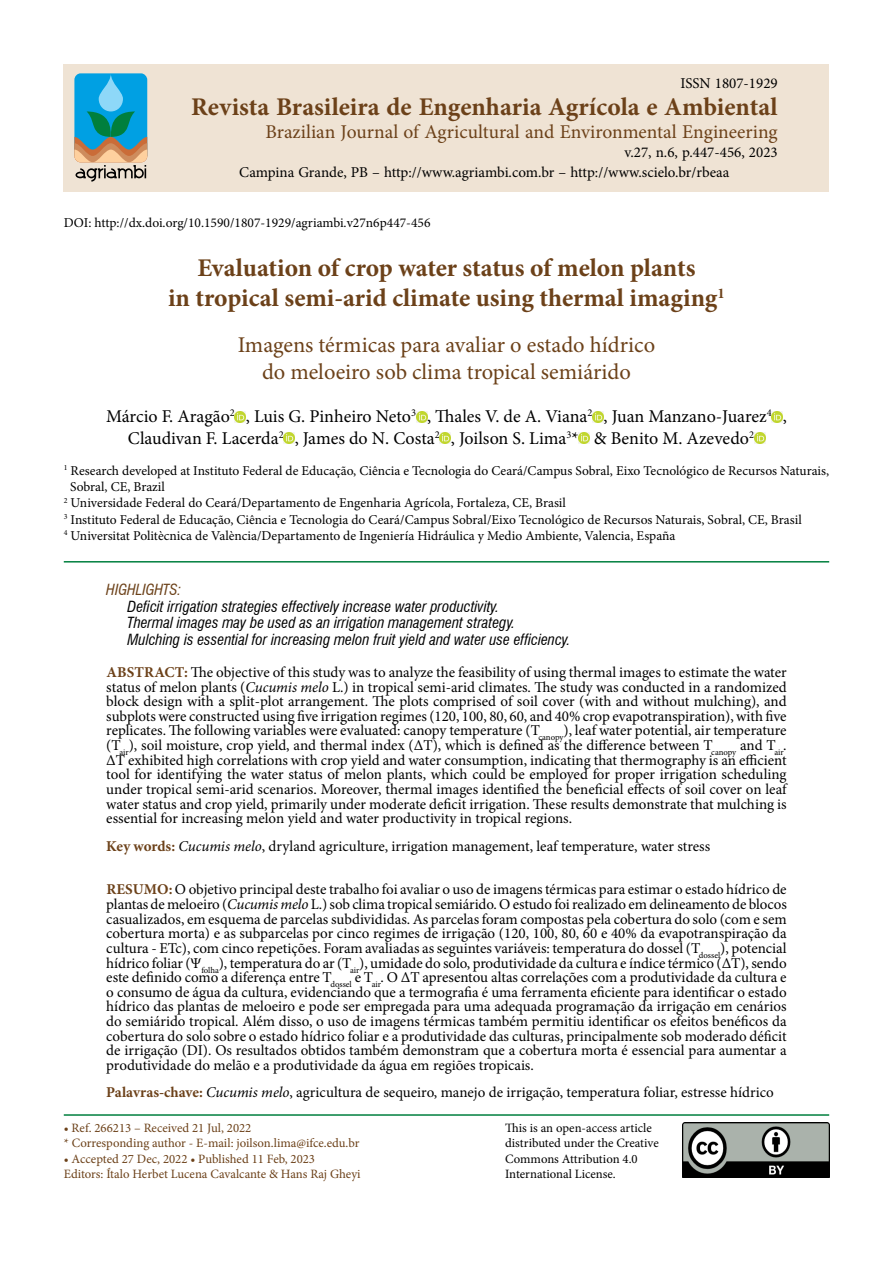
<style>
.page{position:relative;width:893px;height:1263px;background:#fff}
.page>*{position:absolute;margin:0;border:0;box-sizing:border-box;transform-origin:0 0}
.t1{font:700 25.5px/30.6px "Minion Pro";letter-spacing:-.005em;color:#6c4119;text-align:center}
.t2{font:22.5px/27px "Minion Pro";color:#6c4119;text-align:center}
.t3{font:19.5px "Minion Pro";color:#6c4119}
.t4{font:18px/21.6px "Minion Pro";color:#000}
.t5{font:15px/14.7px "Minion Pro";color:#000;text-align:justify}
.t6{font:italic condensed 15px/16.5px "Swiss 721 BT";color:#000}
.t7{font:italic condensed 15px "Swiss 721 BT";color:#6c4119}
.t8{font:13.5px "Minion Pro";color:#000}
.t9{font:12.75px/15.3px "Minion Pro";color:#6c4119}
.t10{font:12.75px/15.3px "Minion Pro";color:#000}
.s1{font-weight:700;color:#6c4119}
.s2{font-style:italic}
</style>
<div class="page">
<div style="left:64px;top:64px;width:765px;height:127px;background:#efe3d4"></div>
<img style="left:682px;top:1123px;width:147px;height:55px">
<svg style="left:74px;top:73px;width:73px;height:109px;background:#53a2b4"></svg>
<hr style="left:64px;top:1114px;width:765px;height:2px;background:#007f3e">
<svg style="left:235px;top:411px;width:11px;height:11px"></svg>
<svg style="left:416px;top:411px;width:11px;height:11px"></svg>
<svg style="left:593px;top:411px;width:10px;height:11px"></svg>
<svg style="left:772px;top:411px;width:11px;height:11px"></svg>
<svg style="left:284px;top:433px;width:11px;height:11px"></svg>
<svg style="left:440px;top:433px;width:11px;height:11px"></svg>
<svg style="left:579px;top:433px;width:11px;height:11px"></svg>
<svg style="left:754px;top:433px;width:11px;height:11px"></svg>
<hr style="left:64px;top:561px;width:765px;height:1px;background:#007f3e">
<p class="t5" style="left:680px;top:76px;width:99px">ISSN 1807-1929</p>
<h1 class="t1" style="left:191px;top:91px;width:588px">Revista Brasileira de Engenharia Agrícola e Ambiental</h1>
<h3 class="t3" style="left:265px;top:119px;width:514px">Brazilian Journal of Agricultural and Environmental Engineering</h3>
<p class="t5" style="left:624px;top:145px;width:155px">v.27, n.6, p.447-456, 2023</p>
<p class="t5" style="left:239px;top:165px;width:492px">Campina Grande, PB – http://www.agriambi.com.br – http://www.scielo.br/rbeaa</p>
<p class="t8" style="left:64px;top:214px;width:368px">DOI: http://dx.doi.org/10.1590/1807-1929/agriambi.v27n6p447-456</p>
<h1 class="t1" style="left:168px;top:252px;width:558px">Evaluation of crop water status of melon plants<br>in tropical semi-arid climate using thermal imaging<sup>1</sup></h1>
<h2 class="t2" style="left:238px;top:332px;width:419px">Imagens térmicas para avaliar o estado hídrico do meloeiro sob clima tropical semiárido</h2>
<p class="t4" style="left:128px;top:406px;width:660px;text-indent:-22px">Márcio F. Aragão<sup>2</sup> , Luis G. Pinheiro Neto<sup>3</sup> , Thales V. de A. Viana<sup>2</sup> , Juan Manzano-Juarez<sup>4</sup> ,<br>Claudivan F. Lacerda<sup>2</sup> , James do N. Costa<sup>2</sup> , Joilson S. Lima<sup>3</sup>* &amp; Benito M. Azevedo<sup>2</sup></p>
<p class="t8" style="left:64px;top:462px;width:767px"><sup>1</sup> Research developed at Instituto Federal de Educação, Ciência e Tecnologia do Ceará/Campus Sobral, Eixo Tecnológico de Recursos Naturais,</p>
<p class="t8" style="left:70px;top:478px;width:96px">Sobral, CE, Brazil</p>
<p class="t8" style="left:64px;top:494px;width:504px"><sup>2</sup> Universidade Federal do Ceará/Departamento de Engenharia Agrícola, Fortaleza, CE, Brasil</p>
<p class="t8" style="left:64px;top:510px;width:739px"><sup>3</sup> Instituto Federal de Educação, Ciência e Tecnologia do Ceará/Campus Sobral/Eixo Tecnológico de Recursos Naturais, Sobral, CE, Brasil</p>
<p class="t8" style="left:64px;top:526px;width:613px"><sup>4</sup> Universitat Politècnica de València/Departamento de Ingeniería Hidráulica y Medio Ambiente, Valencia, España</p>
<p class="t7" style="left:106px;top:581px;width:76px">HIGHLIGHTS:</p>
<p class="t6" style="left:128px;top:598px;width:444px">Deficit irrigation strategies effectively increase water productivity.<br>Thermal images may be used as an irrigation management strategy.<br>Mulching is essential for increasing melon fruit yield and water use efficiency.</p>
<p class="t5" style="left:106px;top:665px;width:682px"><span class="s1">ABSTRACT:</span> The objective of this study was to analyze the feasibility of using thermal images to estimate the water status of melon plants (<span class="s2">Cucumis melo</span> L.) in tropical semi-arid climates. The study was conducted in a randomized block design with a split-plot arrangement. The plots comprised of soil cover (with and without mulching), and subplots were constructed using five irrigation regimes (120, 100, 80, 60, and 40% crop evapotranspiration), with five replicates. The following variables were evaluated: canopy temperature (T<sub>canopy</sub>), leaf water potential, air temperature (T<sub>air</sub>), soil moisture, crop yield, and thermal index (ΔT), which is defined as the difference between T<sub>canopy</sub> and T<sub>air</sub>.<br>ΔT exhibited high correlations with crop yield and water consumption, indicating that thermography is an efficient tool for identifying the water status of melon plants, which could be employed for proper irrigation scheduling under tropical semi-arid scenarios. Moreover, thermal images identified the beneficial effects of soil cover on leaf water status and crop yield, primarily under moderate deficit irrigation. These results demonstrate that mulching is essential for increasing melon yield and water productivity in tropical regions.</p>
<p class="t5" style="left:106px;top:838px;width:605px"><span class="s1">Key words:</span> <span class="s2">Cucumis melo</span>, dryland agriculture, irrigation management, leaf temperature, water stress</p>
<p class="t5" style="left:106px;top:882px;width:682px"><span class="s1">RESUMO:</span> O objetivo principal deste trabalho foi avaliar o uso de imagens térmicas para estimar o estado hídrico de plantas de meloeiro (<span class="s2">Cucumis melo</span> L.) sob clima tropical semiárido. O estudo foi realizado em delineamento de blocos casualizados, em esquema de parcelas subdivididas. As parcelas foram compostas pela cobertura do solo (com e sem cobertura morta) e as subparcelas por cinco regimes de irrigação (120, 100, 80, 60 e 40% da evapotranspiração da cultura - ETc), com cinco repetições. Foram avaliadas as seguintes variáveis: temperatura do dossel (T<sub>dossel</sub>), potencial hídrico foliar (Ψ<sub>folha</sub>), temperatura do ar (T<sub>air</sub>), umidade do solo, produtividade da cultura e índice térmico (ΔT), sendo este definido como a diferença entre T<sub>dossel</sub> e T<sub>air</sub>. O ΔT apresentou altas correlações com a produtividade da cultura e o consumo de água da cultura, evidenciando que a termografia é uma ferramenta eficiente para identificar o estado hídrico das plantas de meloeiro e pode ser empregada para uma adequada programação da irrigação em cenários do semiárido tropical. Além disso, o uso de imagens térmicas também permitiu identificar os efeitos benéficos da cobertura do solo sobre o estado hídrico foliar e a produtividade das culturas, principalmente sob moderado déficit de irrigação (DI). Os resultados obtidos também demonstram que a cobertura morta é essencial para aumentar a produtividade do melão e a produtividade da água em regiões tropicais.</p>
<p class="t5" style="left:106px;top:1085px;width:669px"><span class="s1">Palavras-chave:</span> <span class="s2">Cucumis melo</span>, agricultura de sequeiro, manejo de irrigação, temperatura foliar, estresse hídrico</p>
<p class="t9" style="left:64px;top:1120px;width:297px">• Ref. 266213 – Received 21 Jul, 2022<br>* Corresponding author - E-mail: joilson.lima@ifce.edu.br</p>
<p class="t9" style="left:64px;top:1151px;width:298px">• Accepted 27 Dec, 2022 • Published 11 Feb, 2023<br>Editors: Ítalo Herbet Lucena Cavalcante &amp; Hans Raj Gheyi</p>
<p class="t10" style="left:505px;top:1120px;width:155px">This is an open-access article distributed under the Creative<br>Commons Attribution 4.0<br>International License.</p>
</div>
